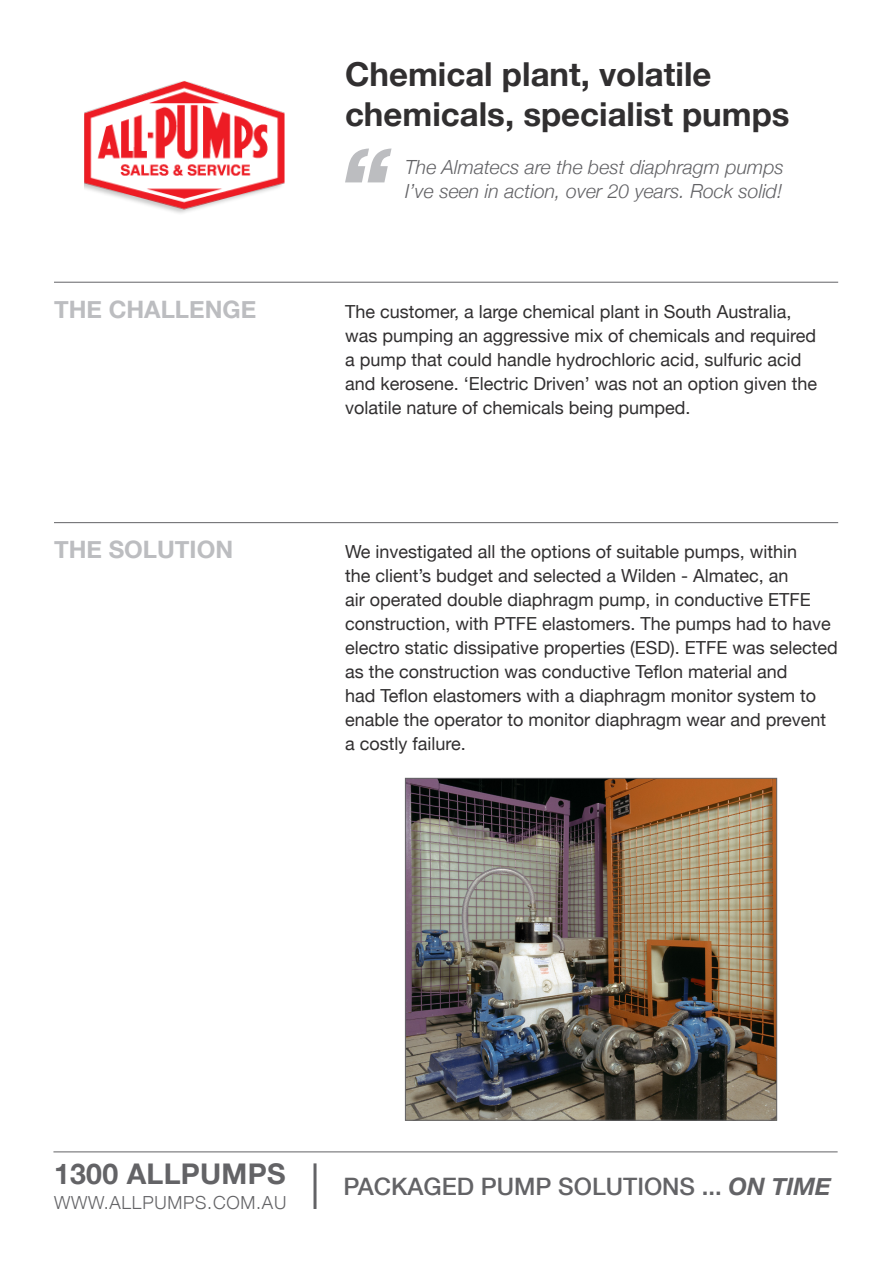
<style>
.page{position:relative;width:893px;height:1263px;background:#fff}
.page>*{position:absolute;margin:0;border:0;box-sizing:border-box;transform-origin:0 0}
.t1{font:700 33px/39.6px "Helvetica Neue";color:#312f30}
.t2{font:700 28.5px "Helvetica Neue";letter-spacing:.01em;color:#636366}
.t3{font:500 24px "Helvetica Neue";color:#636366}
.t4{font:700 24px "Helvetica Neue";color:#bcbdc0}
.t5{font:italic 300 19.5px/24px "Helvetica Neue";color:#636366}
.Body{font:18px/24px "Helvetica Neue";color:#312f30}
.t6{font:300 18px "Helvetica Neue";letter-spacing:.04em;color:#636366}
.s1{font-weight:700;font-style:italic}
</style>
<div class="page">
<img style="left:84px;top:81px;width:200px;height:132px">
<hr style="left:54px;top:522px;width:784px;height:1px;background:#636366">
<hr style="left:53px;top:1151px;width:785px;height:1px;background:#636366">
<hr style="left:54px;top:282px;width:784px;height:1px;background:#636366">
<hr style="left:314px;top:1163px;width:2px;height:46px;background:#636366">
<svg style="left:345px;top:149px;width:47px;height:33px"></svg>
<img style="left:407px;top:780px;width:368px;height:339px">
<div style="left:405px;top:778px;width:372px;height:343px;border:1px solid #636366"></div>
<h3 class="t4" style="left:54px;top:288px;width:204px">The Challenge</h3>
<h3 class="t4" style="left:54px;top:528px;width:181px">The Solution</h3>
<p class="t1" style="left:345px;top:53px;width:446px">Chemical plant, volatile chemicals, specialist pumps</p>
<p class="t5" style="left:405px;top:154px;width:380px">The Almatecs are the best diaphragm pumps<br>I’ve seen in action, over 20 years. Rock solid!</p>
<p class="Body" style="left:345px;top:298px;width:474px">The customer, a large chemical plant in South Australia, was pumping an aggressive mix of chemicals and required a pump that could handle hydrochloric acid, sulfuric acid and kerosene. ‘Electric Driven’ was not an option given the volatile nature of chemicals being pumped.</p>
<p class="Body" style="left:345px;top:538px;width:494px">We investigated all the options of suitable pumps, within<br>the client’s budget and selected a Wilden - Almatec, an<br>air operated double diaphragm pump, in conductive ETFE construction, with PTFE elastomers. The pumps had to have electro static dissipative properties (ESD). ETFE was selected as the construction was conductive Teflon material and<br>had Teflon elastomers with a diaphragm monitor system to enable the operator to monitor diaphragm wear and prevent a costly failure.</p>
<h2 class="t2" style="left:54px;top:1148px;width:233px">1300 ALLPUMPS</h2>
<p class="t6" style="left:54px;top:1188px;width:234px">WWW.ALLPUMPS.COM.AU</p>
<h3 class="t3" style="left:344px;top:1167px;width:489px">PACKAGED PUMP SOLUTIONS ... <span class="s1">ON TIME</span></h3>
</div>
